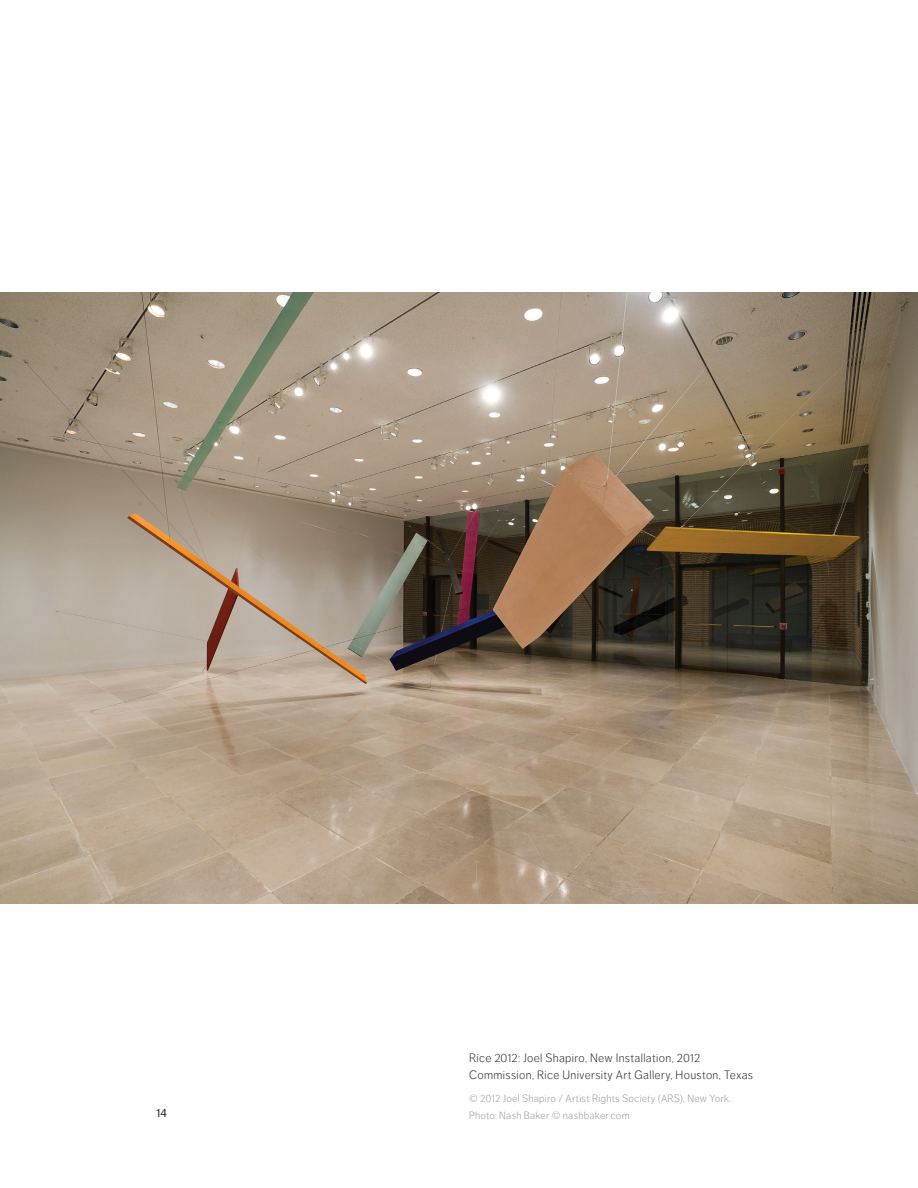
<style>
.page{position:relative;width:918px;height:1188px;background:#fff}
.page>*{position:absolute;margin:0;border:0;box-sizing:border-box;transform-origin:0 0}
.t1{font:300 12px/17.2px "Dagny OT";letter-spacing:.025em;color:#231f20}
.t2{font:12px "Dagny OT";color:#231f20}
.t3{font:300 10.5px "Dagny OT";letter-spacing:.02em;color:#939598}
</style>
<div class="page">
<img style="left:0;top:292px;width:918px;height:611px">
<p class="t1" style="left:469px;top:1049px;width:285px">Rice 2012: Joel Shapiro, New Installation, 2012<br>Commission, Rice University Art Gallery, Houston, Texas</p>
<p class="t3" style="left:469px;top:1093px;width:264px">© 2012 Joel Shapiro / Artist Rights Society (ARS), New York.</p>
<p class="t2" style="left:156px;top:1106px;width:12px">14</p>
<p class="t3" style="left:469px;top:1109px;width:162px">Photo: Nash Baker © nashbaker.com</p>
</div>
